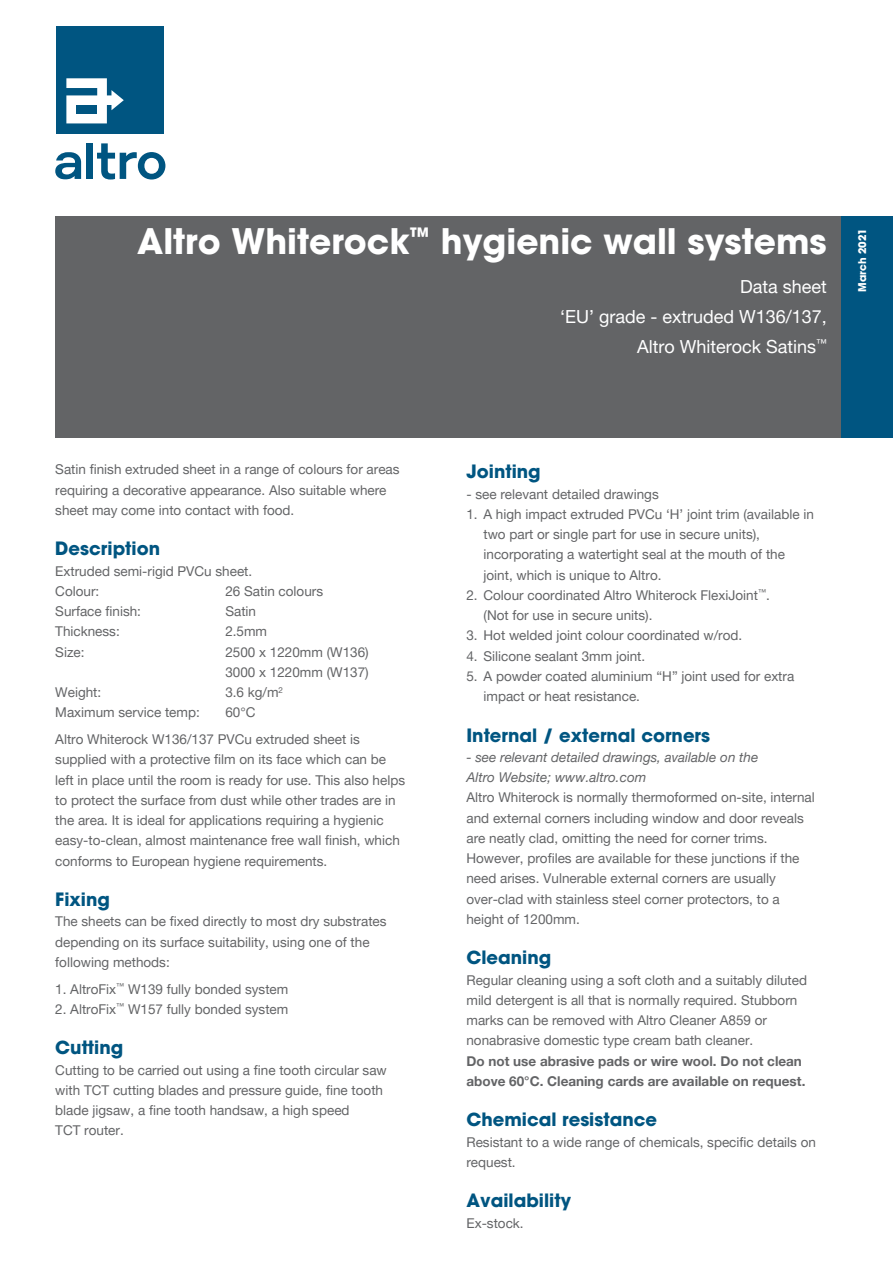
<style>
.page{position:relative;width:893px;height:1263px;background:#fff}
.page>*{position:absolute;margin:0;border:0;box-sizing:border-box;transform-origin:0 0}
.t1{font:700 34.5px "Avant Garde";color:#fff}
.t2{font:700 18px "Avant Garde";color:#005581}
.t3{font:18px/30.2px "Helvetica Neue LT Pro";color:#fff;text-align:right}
.t4{font:13.5px/20.2px "Helvetica Neue LT Pro";color:#636466}
.t5{font:700 13.5px/20.2px "Helvetica Neue LT Pro";color:#636466}
.t6{font:italic 13.5px/20.2px "Helvetica Neue LT Pro";color:#636466}
.t7{font:700 10.5px "Avant Garde";color:#fff}
</style>
<div class="page">
<div style="left:55px;top:216px;width:787px;height:221px;background:#636466"></div>
<div style="left:842px;top:216px;width:51px;height:221px;background:#005581"></div>
<div style="left:86px;top:143px;width:7px;height:36px;background:#005581"></div>
<svg style="left:55px;top:152px;width:26px;height:27px"></svg>
<svg style="left:97px;top:143px;width:68px;height:37px"></svg>
<div style="left:56px;top:26px;width:108px;height:108px;background:#005581"></div>
<svg style="left:66px;top:78px;width:58px;height:45px"></svg>
<div style="left:76px;top:105px;width:21px;height:9px;background:#005581"></div>
<h1 class="t1" style="left:137px;top:219px;width:691px">Altro Whiterock<sup>™</sup> hygienic wall systems</h1>
<h2 class="t3" style="left:560px;top:271px;width:268px">Data sheet<br>‘EU’ grade - extruded W136/137,<br>Altro Whiterock Satins<sup>™</sup></h2>
<p class="t7" style="left:855px;top:292px;width:65px;rotate:-90deg">March 2021</p>
<p class="t4" style="left:55px;top:459px;width:346px">Satin finish extruded sheet in a range of colours for areas requiring a decorative appearance. Also suitable where sheet may come into contact with food.</p>
<h2 class="t2" style="left:55px;top:537px;width:106px">Description</h2>
<p class="t4" style="left:55px;top:560px;width:199px">Extruded semi-rigid PVCu sheet.<br>Colour:</p>
<p class="t4" style="left:225px;top:581px;width:99px">26 Satin colours</p>
<p class="t4" style="left:55px;top:601px;width:87px">Surface finish:</p>
<p class="t4" style="left:225px;top:601px;width:32px">Satin</p>
<p class="t4" style="left:55px;top:621px;width:66px">Thickness:</p>
<p class="t4" style="left:225px;top:621px;width:43px">2.5mm</p>
<p class="t4" style="left:55px;top:641px;width:31px">Size:</p>
<p class="t4" style="left:225px;top:641px;width:145px">2500 x 1220mm (W136)<br>3000 x 1220mm (W137)</p>
<p class="t4" style="left:55px;top:682px;width:48px">Weight:</p>
<p class="t4" style="left:225px;top:682px;width:59px">3.6 kg/m<sup>2</sup></p>
<p class="t4" style="left:55px;top:702px;width:146px">Maximum service temp:</p>
<p class="t4" style="left:55px;top:699px;width:306px;line-height:26.5px;text-indent:170px">60°C<br>Altro Whiterock W136/137 PVCu extruded sheet is</p>
<p class="t4" style="left:55px;top:749px;width:351px">supplied with a protective film on its face which can be left in place until the room is ready for use. This also helps to protect the surface from dust while other trades are in the area. It is ideal for applications requiring a hygienic easy-to-clean, almost maintenance free wall finish, which conforms to European hygiene requirements.</p>
<h2 class="t2" style="left:55px;top:888px;width:56px">Fixing</h2>
<p class="t4" style="left:55px;top:911px;width:333px">The sheets can be fixed directly to most dry substrates depending on its surface suitability, using one of the following methods:</p>
<p class="t4" style="left:55px;top:978px;width:235px">1. AltroFix<sup>™</sup> W139 fully bonded system</p>
<p class="t4" style="left:55px;top:998px;width:235px">2. AltroFix<sup>™</sup> W157 fully bonded system</p>
<h2 class="t2" style="left:55px;top:1036px;width:70px">Cutting</h2>
<p class="t4" style="left:55px;top:1059px;width:333px">Cutting to be carried out using a fine tooth circular saw with TCT cutting blades and pressure guide, fine tooth blade jigsaw, a fine tooth handsaw, a high speed<br>TCT router.</p>
<h2 class="t2" style="left:466px;top:460px;width:76px">Jointing</h2>
<p class="t4" style="left:466px;top:483px;width:194px">- see relevant detailed drawings</p>
<p class="t4" style="left:483px;top:504px;width:332px;text-indent:-17px">1. A high impact extruded PVCu ‘H’ joint trim (available in two part or single part for use in secure units), incorporating a watertight seal at the mouth of the joint, which is unique to Altro.</p>
<p class="t4" style="left:483px;top:585px;width:288px;text-indent:-17px">2. Colour coordinated Altro Whiterock FlexiJoint<sup>™</sup>. (Not for use in secure units).</p>
<p class="t4" style="left:466px;top:625px;width:277px">3. Hot welded joint colour coordinated w/rod.</p>
<p class="t4" style="left:466px;top:645px;width:180px">4. Silicone sealant 3mm joint.</p>
<p class="t4" style="left:483px;top:666px;width:312px;text-indent:-17px">5. A powder coated aluminium “H” joint used for extra impact or heat resistance.</p>
<h2 class="t2" style="left:466px;top:723px;width:245px">Internal / external corners</h2>
<p class="t6" style="left:466px;top:747px;width:293px">- see relevant detailed drawings, available on the<br>Altro Website; www.altro.com</p>
<p class="t4" style="left:466px;top:787px;width:350px">Altro Whiterock is normally thermoformed on-site, internal and external corners including window and door reveals are neatly clad, omitting the need for corner trims.<br>However, profiles are available for these junctions if the need arises. Vulnerable external corners are usually over-clad with stainless steel corner protectors, to a height of 1200mm.</p>
<h2 class="t2" style="left:466px;top:946px;width:86px">Cleaning</h2>
<p class="t4" style="left:466px;top:969px;width:342px">Regular cleaning using a soft cloth and a suitably diluted mild detergent is all that is normally required. Stubborn marks can be removed with Altro Cleaner A859 or nonabrasive domestic type cream bath cleaner.</p>
<p class="t5" style="left:466px;top:1050px;width:340px">Do not use abrasive pads or wire wool. Do not clean above 60°C. Cleaning cards are available on request.</p>
<h2 class="t2" style="left:466px;top:1108px;width:192px">Chemical resistance</h2>
<p class="t4" style="left:466px;top:1131px;width:351px">Resistant to a wide range of chemicals, specific details on request.</p>
<h2 class="t2" style="left:466px;top:1189px;width:106px">Availability</h2>
<p class="t4" style="left:466px;top:1212px;width:59px">Ex-stock.</p>
</div>
